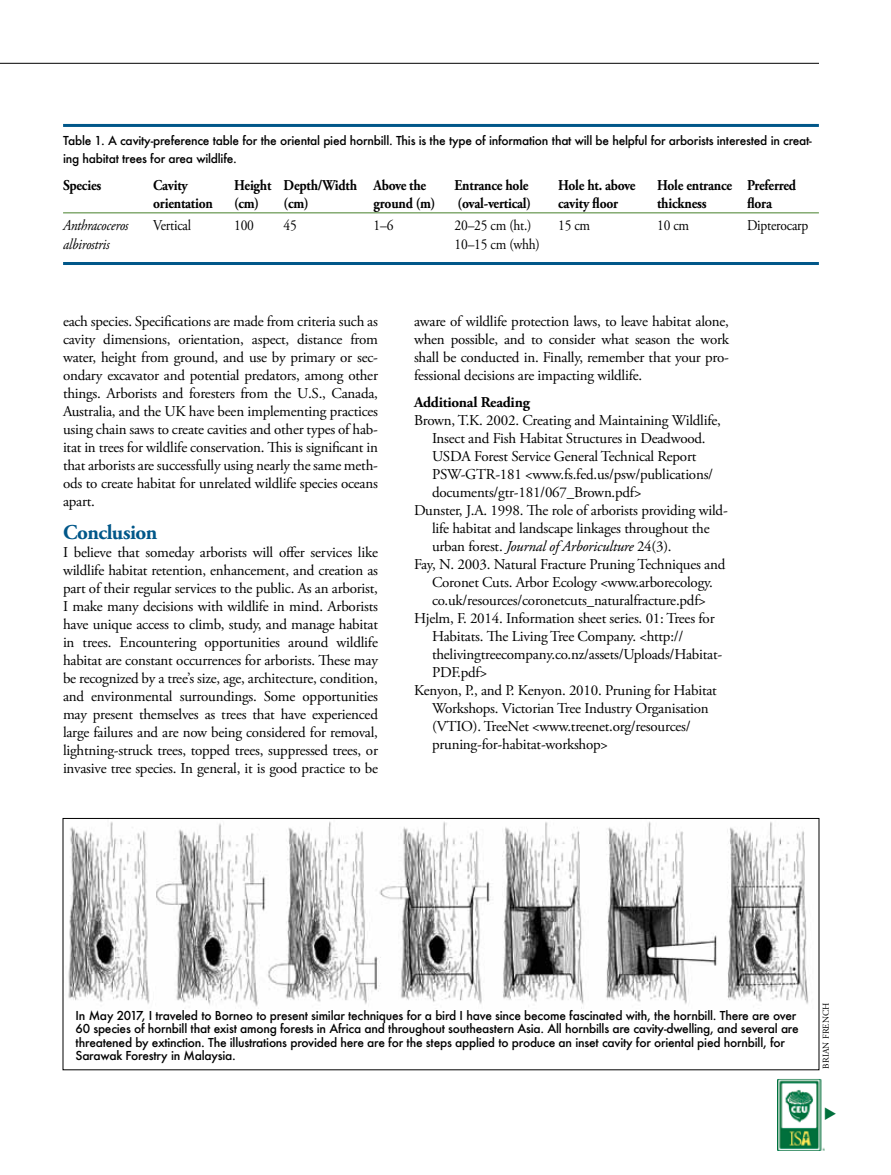
<style>
.page{position:relative;width:891px;height:1175px;background:#fff}
.page>*{position:absolute;margin:0;border:0;box-sizing:border-box;transform-origin:0 0}
.t1{font:700 21px "Adobe Garamond Pro";letter-spacing:-.03em;color:#005789}
.t2{font:15px/18px "Adobe Garamond Pro";letter-spacing:-.015em;color:#000;text-align:justify}
.t3{font:700 15px "Adobe Garamond Pro";letter-spacing:-.015em;color:#000;scale:.9 1}
.t4{font:15px "Adobe Garamond Pro";letter-spacing:-.015em;color:#000;scale:.9 1}
.t5{font:italic 15px "Adobe Garamond Pro";letter-spacing:-.015em;color:#000}
.t6{font:italic 15px "Adobe Garamond Pro";letter-spacing:-.015em;color:#000;scale:.9 1}
.t7{font:700 15px "Adobe Garamond Pro";letter-spacing:-.015em;color:#000}
.t8{font:500 12px/13.5px "Futura";letter-spacing:-.02em;color:#000}
.t9{font:9px "Adobe Garamond Pro";letter-spacing:.005em;color:#000}
.s1{font-style:normal}
</style>
<div class="page">
<img style="left:778px;top:1079px;width:46px;height:71px">
<hr style="left:0;top:63px;width:819px;height:1px;background:#000">
<hr style="left:63px;top:124px;width:756px;height:3px;background:#005789">
<hr style="left:63px;top:212px;width:756px;height:1px;background:#46812b">
<hr style="left:63px;top:262px;width:756px;height:3px;background:#005789">
<img style="left:68px;top:821px;width:741px;height:188px">
<div style="left:63px;top:818px;width:756px;height:252px;border:1px solid #000"></div>
<p class="t8" style="left:63px;top:131px;width:750px;line-height:18px">Table 1. A cavity-preference table for the oriental pied hornbill. This is the type of information that will be helpful for arborists interested in creat&shy;ing habitat trees for area wildlife.</p>
<p class="t3" style="left:63px;top:176px;width:44px">Species</p>
<p class="t3" style="left:153px;top:176px;width:40px">Cavity</p>
<p class="t3" style="left:234px;top:176px;width:215px">Height Depth/Width Above the</p>
<p class="t3" style="left:455px;top:176px;width:84px">Entrance hole</p>
<p class="t3" style="left:558px;top:176px;width:88px">Hole ht. above</p>
<p class="t3" style="left:657px;top:176px;width:156px">Hole entrance Preferred</p>
<p class="t3" style="left:153px;top:194px;width:68px">orientation</p>
<p class="t3" style="left:234px;top:194px;width:84px">(cm) (cm)</p>
<p class="t3" style="left:374px;top:194px;width:70px">ground (m)</p>
<p class="t3" style="left:458px;top:194px;width:83px">(oval-vertical)</p>
<p class="t3" style="left:558px;top:194px;width:68px">cavity floor</p>
<p class="t3" style="left:657px;top:194px;width:57px">thickness</p>
<p class="t3" style="left:747px;top:194px;width:29px">flora</p>
<p class="t6" style="left:63px;top:217px;width:74px">Anthracoceros</p>
<p class="t4" style="left:153px;top:217px;width:44px">Vertical</p>
<p class="t4" style="left:234px;top:217px;width:24px">100</p>
<p class="t4" style="left:284px;top:217px;width:16px">45</p>
<p class="t4" style="left:374px;top:217px;width:24px">1–6</p>
<p class="t4" style="left:455px;top:217px;width:87px">20–25 cm (ht.)</p>
<p class="t4" style="left:558px;top:217px;width:37px">15 cm</p>
<p class="t4" style="left:657px;top:217px;width:37px">10 cm</p>
<p class="t4" style="left:747px;top:217px;width:70px">Dipterocarp</p>
<p class="t6" style="left:63px;top:235px;width:53px">albirostris</p>
<p class="t4" style="left:455px;top:235px;width:96px">10–15 cm (whh)</p>
<p class="t2" style="left:63px;top:313px;width:317px">each species. Specifications are made from criteria such as cavity dimensions, orientation, aspect, distance from water, height from ground, and use by primary or sec&shy;ondary excavator and potential predators, among other things. Arborists and foresters from the U.S., Canada, Australia, and the UK have been implementing practices using chain saws to create cavities and other types of hab&shy;itat in trees for wildlife conservation. This is significant in that arborists are successfully using nearly the same meth&shy;ods to create habitat for unrelated wildlife species oceans apart.</p>
<h1 class="t1" style="left:63px;top:520px;width:96px">Conclusion</h1>
<p class="t2" style="left:63px;top:544px;width:317px">I believe that someday arborists will offer services like wildlife habitat retention, enhancement, and creation as part of their regular services to the public. As an arborist, I make many decisions with wildlife in mind. Arborists have unique access to climb, study, and manage habitat in trees. Encountering opportunities around wildlife habitat are constant occurrences for arborists. These may be recognized by a tree’s size, age, architecture, condition, and environmental surroundings. Some opportunities may present themselves as trees that have experienced large failures and are now being considered for removal, lightning-struck trees, topped trees, suppressed trees, or invasive tree species. In general, it is good practice to be</p>
<p class="t2" style="left:414px;top:313px;width:317px">aware of wildlife protection laws, to leave habitat alone, when possible, and to consider what season the work shall be conducted in. Finally, remember that your pro&shy;fessional decisions are impacting wildlife.</p>
<p class="t7" style="left:414px;top:393px;width:117px">Additional Reading</p>
<p class="t2" style="left:414px;top:412px;width:308px">Brown, T.K. 2002. Creating and Maintaining Wildlife,</p>
<p class="t2" style="left:432px;top:430px;width:275px">Insect and Fish Habitat Structures in Deadwood.</p>
<p class="t2" style="left:432px;top:448px;width:266px">USDA Forest Service General Technical Report</p>
<p class="t2" style="left:432px;top:466px;width:283px">PSW-GTR-181 &lt;www.fs.fed.us/psw/publications/</p>
<p class="t2" style="left:432px;top:484px;width:211px">documents/gtr-181/067_Brown.pdf&gt;</p>
<p class="t2" style="left:414px;top:502px;width:315px">Dunster, J.A. 1998. The role of arborists providing wild-</p>
<p class="t2" style="left:432px;top:520px;width:279px">life habitat and landscape linkages throughout the</p>
<p class="t5" style="left:432px;top:537px;width:241px"><span class="s1">urban forest.</span> Journal of Arboriculture <span class="s1">24(3).</span></p>
<p class="t2" style="left:414px;top:556px;width:313px">Fay, N. 2003. Natural Fracture Pruning Techniques and</p>
<p class="t2" style="left:432px;top:574px;width:283px">Coronet Cuts. Arbor Ecology &lt;www.arborecology.</p>
<p class="t2" style="left:432px;top:592px;width:275px">co.uk/resources/coronetcuts_naturalfracture.pdf&gt;</p>
<p class="t2" style="left:414px;top:610px;width:302px">Hjelm, F. 2014. Information sheet series. 01: Trees for</p>
<p class="t2" style="left:432px;top:628px;width:253px">Habitats. The Living Tree Company. &lt;http://</p>
<p class="t2" style="left:432px;top:646px;width:292px">thelivingtreecompany.co.nz/assets/Uploads/Habitat-</p>
<p class="t2" style="left:432px;top:664px;width:57px">PDF.pdf&gt;</p>
<p class="t2" style="left:414px;top:682px;width:304px">Kenyon, P., and P. Kenyon. 2010. Pruning for Habitat</p>
<p class="t2" style="left:432px;top:700px;width:278px">Workshops. Victorian Tree Industry Organisation</p>
<p class="t2" style="left:432px;top:718px;width:260px">(VTIO). TreeNet &lt;www.treenet.org/resources/</p>
<p class="t2" style="left:432px;top:736px;width:178px">pruning-for-habitat-workshop&gt;</p>
<p class="t8" style="left:76px;top:1008px;width:725px">In May 2017, I traveled to Borneo to present similar techniques for a bird I have since become fascinated with, the hornbill. There are over 60 species of hornbill that exist among forests in Africa and throughout southeastern Asia. All hornbills are cavity-dwelling, and several are threatened by extinction. The illustrations provided here are for the steps applied to produce an inset cavity for oriental pied hornbill, for Sarawak Forestry in Malaysia.</p>
<p class="t9" style="left:821px;top:1068px;width:67px;rotate:-90deg">BRIAN FRENCH</p>
</div>
